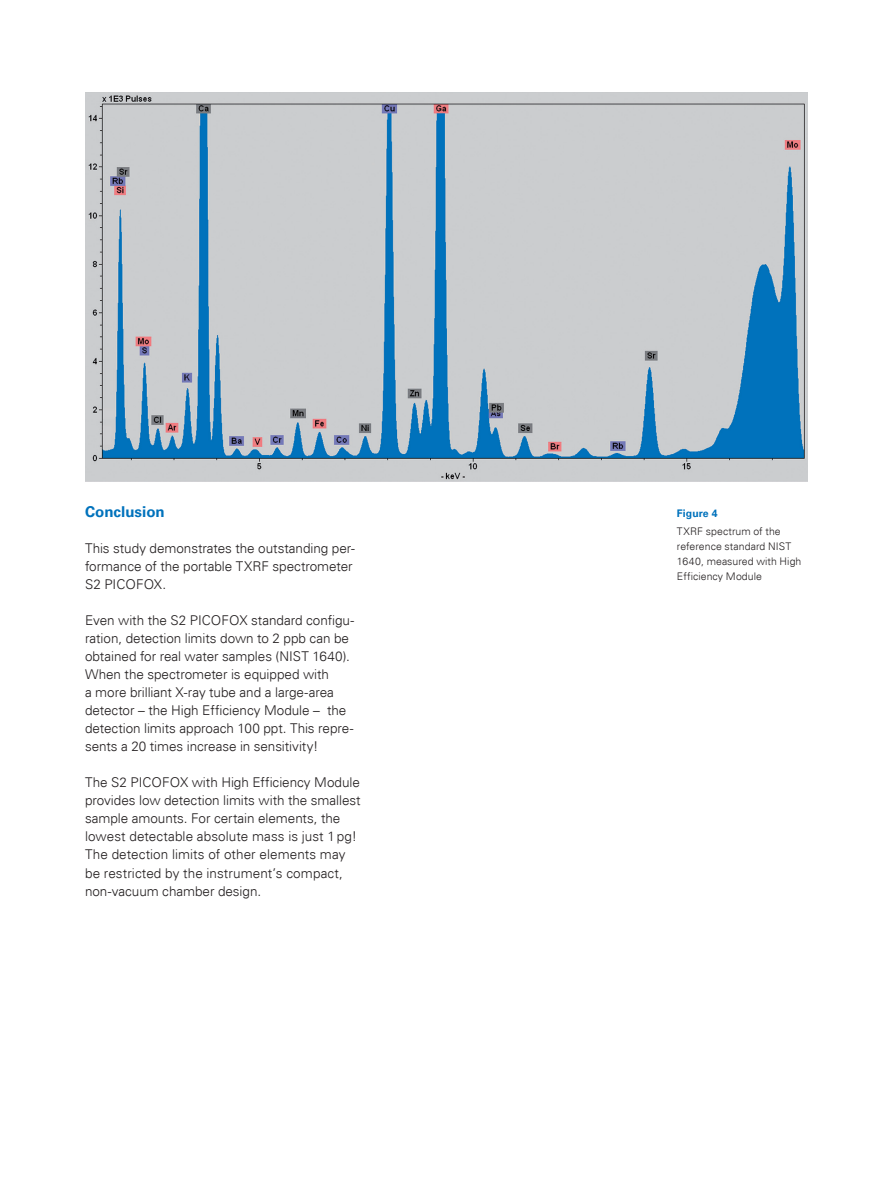
<style>
.page{position:relative;width:893px;height:1187px;background:#fff}
.page>*{position:absolute;margin:0;border:0;box-sizing:border-box;transform-origin:0 0}
.t1{font:700 15px "Univers LT Std";color:#0072bc}
.t2{font:300 13.5px/18px "Univers LT Std";letter-spacing:-.005em;color:#231f20}
.t3{font:300 10.5px/15px "Univers LT Std";letter-spacing:.005em;color:#231f20}
.t4{font:700 10.5px "Univers LT Std";letter-spacing:.01em;color:#0072bc}
</style>
<div class="page">
<img style="left:85px;top:92px;width:723px;height:389px">
<p class="t1" style="left:85px;top:503px;width:81px">Conclusion</p>
<p class="t2" style="left:85px;top:539px;width:271px">This study demonstrates the outstanding per&shy;formance of the portable TXRF spectrometer<br>S2 PICOFOX.</p>
<p class="t2" style="left:85px;top:611px;width:271px">Even with the S2 PICOFOX standard configu&shy;ration, detection limits down to 2 ppb can be obtained for real water samples (NIST 1640).<br>When the spectrometer is equipped with<br>a more brilliant X-ray tube and a large-area detector – the High Efficiency Module – the detection limits approach 100 ppt. This repre&shy;sents a 20 times increase in sensitivity!</p>
<p class="t2" style="left:85px;top:773px;width:277px">The S2 PICOFOX with High Efficiency Module provides low detection limits with the smallest sample amounts. For certain elements, the lowest detectable absolute mass is just 1pg!<br>The detection limits of other elements may be restricted by the instrument’s compact, non-vacuum chamber design.</p>
<p class="t4" style="left:677px;top:507px;width:42px">Figure 4</p>
<p class="t3" style="left:677px;top:524px;width:126px">TXRF spectrum of the reference standard NIST<br>1640, measured with High<br>Efficiency Module</p>
</div>
